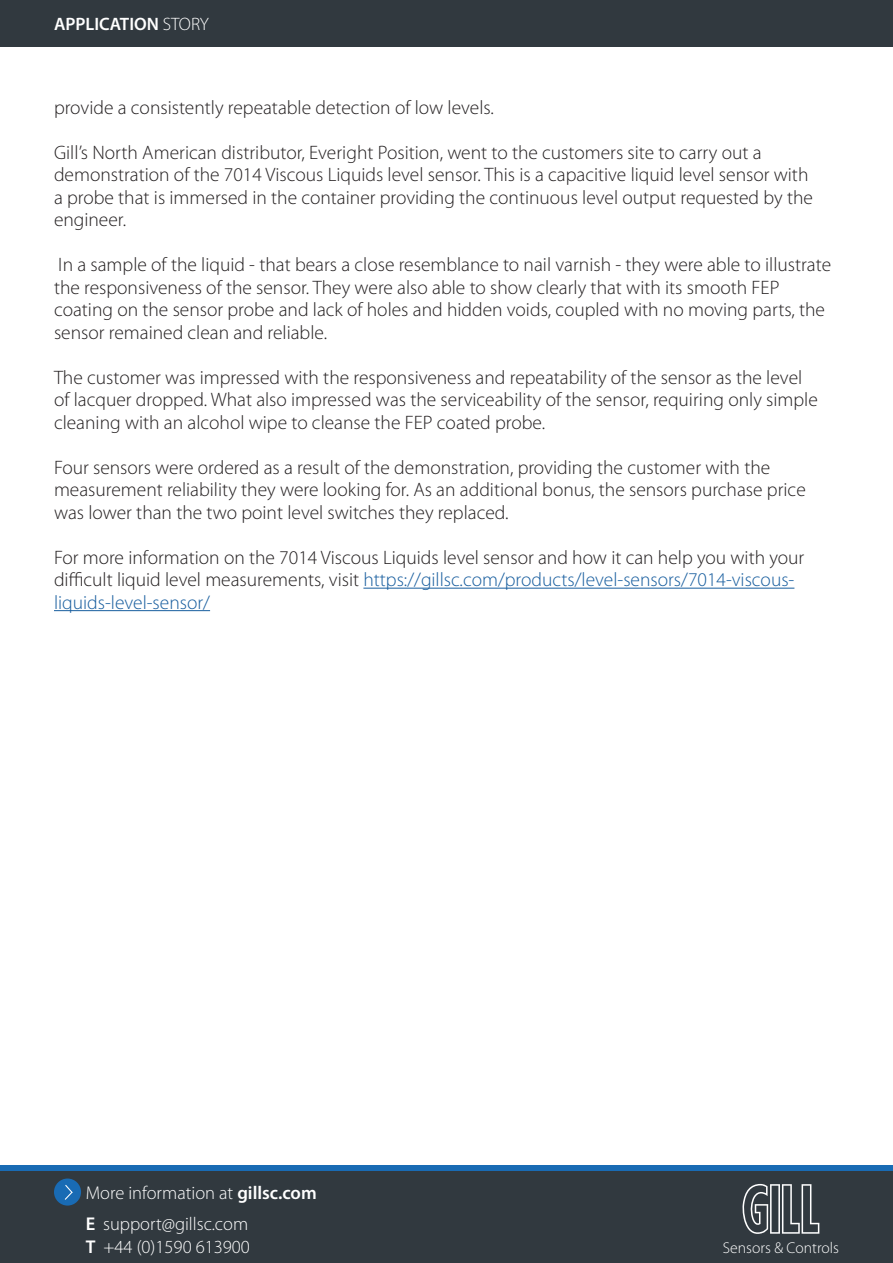
<style>
.page{position:relative;width:893px;height:1263px;background:#fff}
.page>*{position:absolute;margin:0;border:0;box-sizing:border-box;transform-origin:0 0}
.t1{font:300 19.5px/22.5px "Myriad Pro";color:#231f20}
.t2{font:300 18.6px "Myriad Pro";color:#fff}
.t3{font:600 18px "Myriad Pro";color:#fff}
.t4{font:300 15.6px "Myriad Pro";color:#fff}
.s1{font-weight:300}
.s2{color:#175d9e}
.s3{font-weight:600}
</style>
<div class="page">
<div style="left:0;top:1171px;width:893px;height:92px;background:#31393f"></div>
<svg style="left:742px;top:1184px;width:77px;height:50px"></svg>
<div style="left:54px;top:1178px;width:27px;height:27px;background:#196bb4;border-radius:50%"></div>
<svg style="left:64px;top:1185px;width:9px;height:15px"></svg>
<div style="left:0;top:0;width:893px;height:47px;background:#31393f"></div>
<div style="left:0;top:1165px;width:893px;height:6px;background:#196bb4"></div>
<hr style="left:363px;top:588px;width:431px;height:1px;background:#175d9e">
<hr style="left:54px;top:610px;width:156px;height:1px;background:#175d9e">
<p class="t3" style="left:54px;top:13px;width:157px">APPLICATION <span class="s1">STORY</span></p>
<p class="t1" style="left:54px;top:96px;width:441px">provide a consistently repeatable detection of low levels.</p>
<p class="t1" style="left:54px;top:141px;width:709px">Gill’s North American distributor, Everight Position, went to the customers site to carry out a</p>
<p class="t1" style="left:54px;top:163px;width:760px">demonstration of the 7014 Viscous Liquids level sensor. This is a capacitive liquid level sensor with a probe that is immersed in the container providing the continuous level output requested by the engineer.</p>
<p class="t1" style="left:54px;top:253px;width:779px">In a sample of the liquid - that bears a close resemblance to nail varnish - they were able to illustrate the responsiveness of the sensor. They were also able to show clearly that with its smooth FEP coating on the sensor probe and lack of holes and hidden voids, coupled with no moving parts, the sensor remained clean and reliable.</p>
<p class="t1" style="left:54px;top:366px;width:765px">The customer was impressed with the responsiveness and repeatability of the sensor as the level of lacquer dropped. What also impressed was the serviceability of the sensor, requiring only simple cleaning with an alcohol wipe to cleanse the FEP coated probe.</p>
<p class="t1" style="left:54px;top:456px;width:753px">Four sensors were ordered as a result of the demonstration, providing the customer with the measurement reliability they were looking for. As an additional bonus, the sensors purchase price was lower than the two point level switches they replaced.</p>
<p class="t1" style="left:54px;top:546px;width:752px">For more information on the 7014 Viscous Liquids level sensor and how it can help you with your difficult liquid level measurements, visit <span class="s2">https://gillsc.com/products/level-sensors/7014-viscous&shy;liquids-level-sensor/</span></p>
<p class="t2" style="left:86px;top:1181px;width:233px">More information at <span class="s3">gillsc.com</span></p>
<p class="t2" style="left:86px;top:1213px;width:164px"><span class="s3">E</span> support@gillsc.com</p>
<p class="t2" style="left:86px;top:1235px;width:166px"><span class="s3">T</span> +44 (0)1590 613900</p>
<p class="t4" style="left:723px;top:1238px;width:118px">Sensors &amp; Controls</p>
</div>
